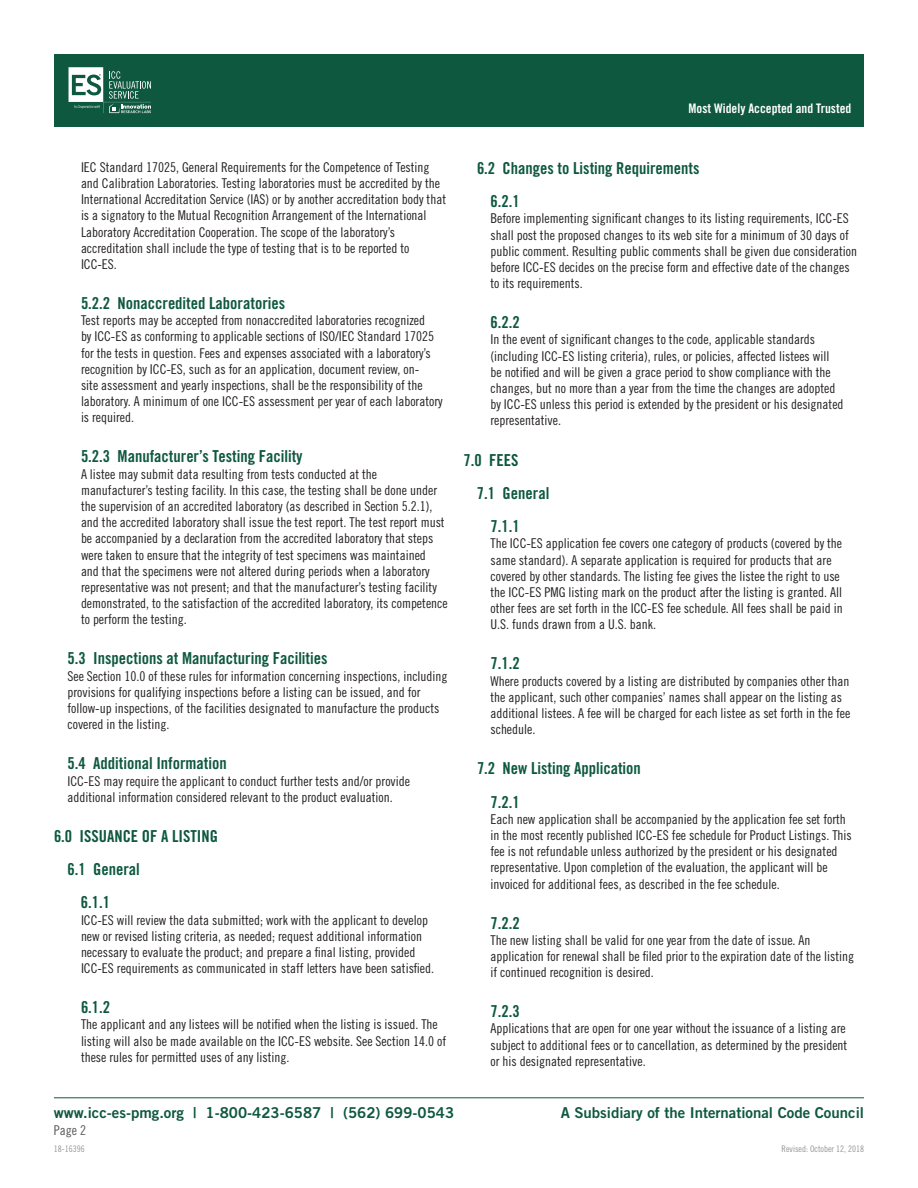
<style>
.page{position:relative;width:918px;height:1188px;background:#fff}
.page>*{position:absolute;margin:0;border:0;box-sizing:border-box;transform-origin:0 0}
.t1{font:16.5px/33.3px "Trade Gothic LT Std Bd Cn 20";color:#0e583f}
.t2{font:15px "Trade Gothic LT Std Bd 2";color:#0e583f}
.t3{font:13.5px/16.2px "Trade Gothic LT Std Cn 18";color:#231f20}
.t4{font:13.5px "Trade Gothic LT Std Cn 18";color:#57585a}
.t5{font:13.2px "Trade Gothic LT Std Bd Cn 20";color:#fff}
.t6{font:9px "Trade Gothic LT Std Cn 18";color:#939598}
</style>
<div class="page">
<hr style="left:54px;top:1097px;width:810px;height:1px;background:#0e583f">
<div style="left:54px;top:54px;width:810px;height:72px;background:#0e583f"></div>
<svg style="left:69px;top:67px;width:82px;height:46px"></svg>
<p class="t5" style="left:689px;top:100px;width:164px">Most Widely Accepted and Trusted</p>
<p class="t3" style="left:81px;top:159px;width:367px">IEC Standard 17025, General Requirements for the Competence of Testing and Calibration Laboratories. Testing laboratories must be accredited by the International Accreditation Service (IAS) or by another accreditation body that is a signatory to the Mutual Recognition Arrangement of the International Laboratory Accreditation Cooperation. The scope of the laboratory’s accreditation shall include the type of testing that is to be reported to ICC‑ES.</p>
<p class="t1" style="left:81px;top:286px;width:206px">5.2.2 Nonaccredited Laboratories</p>
<p class="t3" style="left:81px;top:312px;width:363px">Test reports may be accepted from nonaccredited laboratories recognized<br>by ICC‑ES as conforming to applicable sections of ISO/IEC Standard 17025 for the tests in question. Fees and expenses associated with a laboratory’s recognition by ICC‑ES, such as for an application, document review, on-<br>site assessment and yearly inspections, shall be the responsibility of the laboratory. A minimum of one ICC‑ES assessment per year of each laboratory is required.</p>
<p class="t1" style="left:81px;top:440px;width:223px">5.2.3 Manufacturer’s Testing Facility</p>
<p class="t3" style="left:81px;top:466px;width:368px">A listee may submit data resulting from tests conducted at the manufacturer’s testing facility. In this case, the testing shall be done under the supervision of an accredited laboratory (as described in Section 5.2.1), and the accredited laboratory shall issue the test report. The test report must be accompanied by a declaration from the accredited laboratory that steps were taken to ensure that the integrity of test specimens was maintained<br>and that the specimens were not altered during periods when a laboratory representative was not present; and that the manufacturer’s testing facility demonstrated, to the satisfaction of the accredited laboratory, its competence to perform the testing.</p>
<p class="t1" style="left:68px;top:642px;width:262px">5.3 Inspections at Manufacturing Facilities</p>
<p class="t3" style="left:68px;top:668px;width:382px">See Section 10.0 of these rules for information concerning inspections, including provisions for qualifying inspections before a listing can be issued, and for follow-up inspections, of the facilities designated to manufacture the products covered in the listing.</p>
<p class="t1" style="left:68px;top:747px;width:161px">5.4 Additional Information</p>
<p class="t3" style="left:68px;top:772px;width:344px">ICC‑ES may require the applicant to conduct further tests and/or provide additional information considered relevant to the product evaluation.</p>
<p class="t1" style="left:54px;top:819px;width:166px">6.0 ISSUANCE OF A LISTING</p>
<p class="t1" style="left:67px;top:852px;width:74px">6.1 General</p>
<p class="t1" style="left:81px;top:886px;width:31px">6.1.1</p>
<p class="t3" style="left:81px;top:912px;width:355px">ICC‑ES will review the data submitted; work with the applicant to develop new or revised listing criteria, as needed; request additional information necessary to evaluate the product; and prepare a final listing, provided ICC‑ES requirements as communicated in staff letters have been satisfied.</p>
<p class="t1" style="left:81px;top:991px;width:31px">6.1.2</p>
<p class="t3" style="left:81px;top:1016px;width:367px">The applicant and any listees will be notified when the listing is issued. The listing will also be made available on the ICC‑ES website. See Section 14.0 of these rules for permitted uses of any listing.</p>
<p class="t1" style="left:490px;top:151px;width:211px;text-indent:-13px">6.2 Changes to Listing Requirements<br>6.2.1</p>
<p class="t3" style="left:490px;top:210px;width:368px">Before implementing significant changes to its listing requirements, ICC‑ES shall post the proposed changes to its web site for a minimum of 30 days of public comment. Resulting public comments shall be given due consideration before ICC‑ES decides on the precise form and effective date of the changes to its requirements.</p>
<p class="t1" style="left:490px;top:306px;width:31px">6.2.2</p>
<p class="t3" style="left:490px;top:331px;width:355px">In the event of significant changes to the code, applicable standards (including ICC‑ES listing criteria), rules, or policies, affected listees will be notified and will be given a grace period to show compliance with the changes, but no more than a year from the time the changes are adopted by ICC‑ES unless this period is extended by the president or his designated representative.</p>
<p class="t1" style="left:464px;top:443px;width:56px">7.0 FEES</p>
<p class="t1" style="left:477px;top:476px;width:74px">7.1 General</p>
<p class="t1" style="left:490px;top:509px;width:31px">7.1.1</p>
<p class="t3" style="left:490px;top:535px;width:354px">The ICC‑ES application fee covers one category of products (covered by the same standard). A separate application is required for products that are covered by other standards. The listing fee gives the listee the right to use the ICC‑ES PMG listing mark on the product after the listing is granted. All other fees are set forth in the ICC‑ES fee schedule. All fees shall be paid in U.S. funds drawn from a U.S. bank.</p>
<p class="t1" style="left:490px;top:647px;width:31px">7.1.2</p>
<p class="t3" style="left:490px;top:673px;width:361px">Where products covered by a listing are distributed by companies other than the applicant, such other companies’ names shall appear on the listing as additional listees. A fee will be charged for each listee as set forth in the fee schedule.</p>
<p class="t1" style="left:490px;top:752px;width:152px;text-indent:-13px">7.2 New Listing Application<br>7.2.1</p>
<p class="t3" style="left:490px;top:811px;width:363px">Each new application shall be accompanied by the application fee set forth in the most recently published ICC‑ES fee schedule for Product Listings. This fee is not refundable unless authorized by the president or his designated representative. Upon completion of the evaluation, the applicant will be invoiced for additional fees, as described in the fee schedule.</p>
<p class="t1" style="left:490px;top:906px;width:31px">7.2.2</p>
<p class="t3" style="left:490px;top:932px;width:365px">The new listing shall be valid for one year from the date of issue. An application for renewal shall be filed prior to the expiration date of the listing if continued recognition is desired.</p>
<p class="t1" style="left:490px;top:995px;width:31px">7.2.3</p>
<p class="t3" style="left:490px;top:1020px;width:358px;text-align:justify">Applications that are open for one year without the issuance of a listing are subject to additional fees or to cancellation, as determined by the president or his designated representative.</p>
<p class="t2" style="left:54px;top:1104px;width:402px">www.icc-es-pmg.org | 1-800-423-6587 | (562) 699-0543</p>
<p class="t2" style="left:561px;top:1104px;width:305px">A Subsidiary of the International Code Council</p>
<p class="t4" style="left:54px;top:1122px;width:34px">Page 2</p>
<p class="t6" style="left:54px;top:1144px;width:32px">18-16396</p>
<p class="t6" style="left:782px;top:1144px;width:84px">Revised: October 12, 2018</p>
</div>
